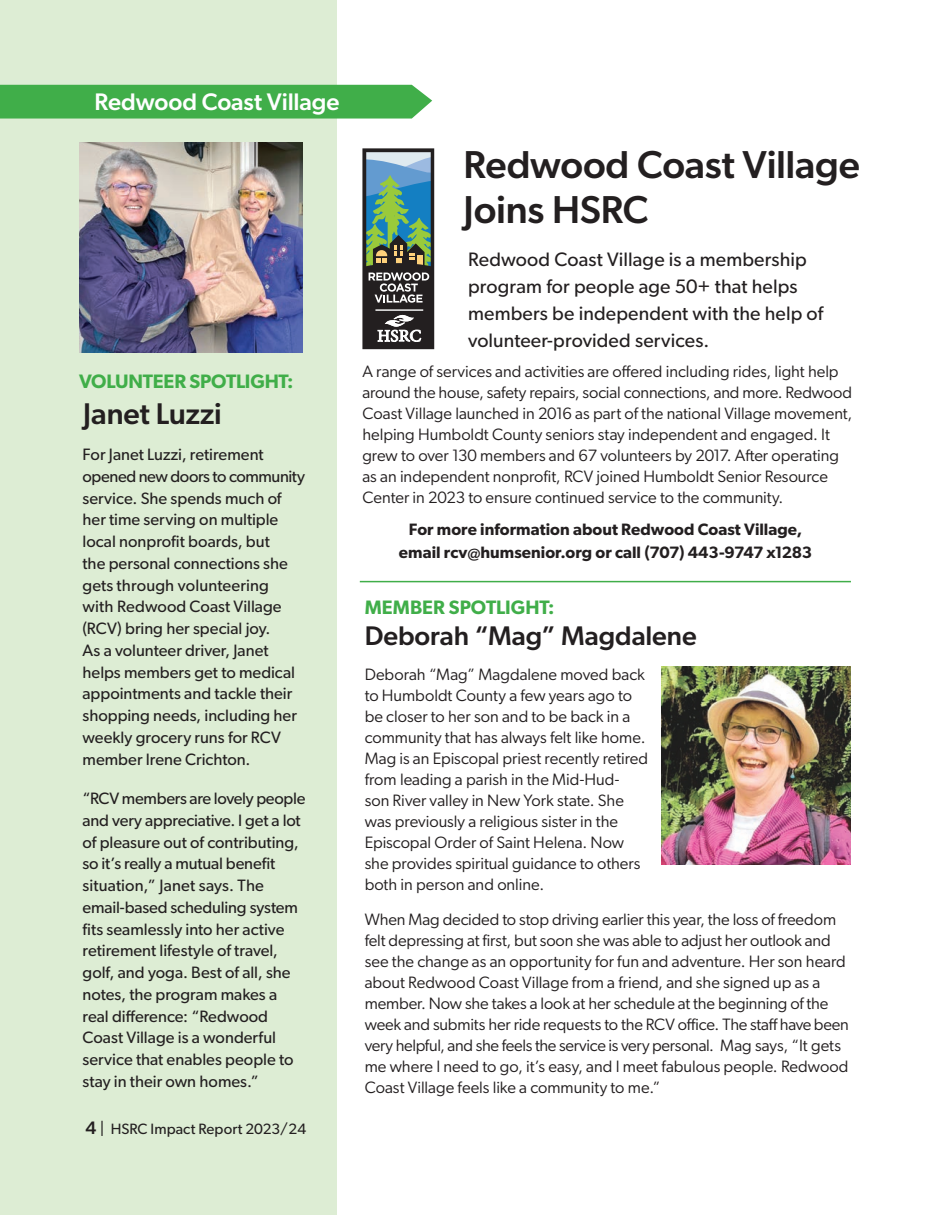
<style>
.page{position:relative;width:932px;height:1215px;background:#fff}
.page>*{position:absolute;margin:0;border:0;box-sizing:border-box;transform-origin:0 0}
.t1{font:500 39px/45px "Gibson";letter-spacing:-.005em;color:#231f20}
.t2{font:500 30px "Gibson";letter-spacing:-.005em;color:#231f20}
.t3{font:500 27px "Gibson";color:#231f20}
.t4{font:500 24px "Gibson";letter-spacing:-.005em;color:#fff}
.t5{font:19.5px/27px "Gibson";letter-spacing:.005em;color:#231f20}
.t6{font:600 19.5px "Gibson";letter-spacing:-.005em;color:#40ae49}
.t7{font:16.5px/21px "Gibson";color:#231f20}
.t8{font:16.5px/21.8px "Gibson";color:#231f20}
.t9{font:600 16.5px/22.5px "Gibson";letter-spacing:.005em;color:#231f20;text-align:center}
.t10{font:15px "Gibson";letter-spacing:.005em;color:#231f20}
.s1{font-weight:500;font-size:18px}
.s2{font-size:16.5px}
</style>
<div class="page">
<div style="left:0;top:0;width:337px;height:1215px;background:#ddedd4"></div>
<div style="left:0;top:85px;width:432px;height:34px;background:#40ae49"></div>
<hr style="left:360px;top:581px;width:490px;height:1px;background:#40ae49">
<img style="left:79px;top:142px;width:223px;height:211px">
<svg style="left:362px;top:148px;width:72px;height:201px;background:#5a726d"></svg>
<img style="left:662px;top:667px;width:188px;height:197px">
<h3 class="t4" style="left:94px;top:87px;width:246px">Redwood Coast Village</h3>
<p class="t6" style="left:79px;top:370px;width:216px">VOLUNTEER SPOTLIGHT:</p>
<h2 class="t2" style="left:83px;top:396px;width:140px">Janet Luzzi</h2>
<p class="t8" style="left:82px;top:443px;width:224px">For Janet Luzzi, retirement opened new doors to community service. She spends much of her time serving on multiple local nonprofit boards, but<br>the personal connections she gets through volunteering<br>with Redwood Coast Village (RCV) bring her special joy.<br>As a volunteer driver, Janet helps members get to medical appointments and tackle their shopping needs, including her weekly grocery runs for RCV member Irene Crichton.</p>
<p class="t8" style="left:82px;top:787px;width:224px">“RCV members are lovely people and very appreciative. I get a lot of pleasure out of contributing, so it’s really a mutual benefit situation,” Janet says. The email-based scheduling system fits seamlessly into her active retirement lifestyle of travel, golf, and yoga. Best of all, she notes, the program makes a real difference: “Redwood<br>Coast Village is a wonderful service that enables people to stay in their own homes.”</p>
<p class="t10" style="left:86px;top:1120px;width:222px"><span class="s1">4</span> <span class="s2">|</span> HSRC Impact Report 2023/24</p>
<h1 class="t1" style="left:463px;top:141px;width:398px">Redwood Coast Village<br>Joins HSRC</h1>
<p class="t5" style="left:468px;top:246px;width:356px">Redwood Coast Village is a membership program for people age 50+ that helps members be independent with the help of volunteer-provided services.</p>
<p class="t7" style="left:362px;top:360px;width:491px">A range of services and activities are offered including rides, light help around the house, safety repairs, social connections, and more. Redwood Coast Village launched in 2016 as part of the national Village movement, helping Humboldt County seniors stay independent and engaged. It grew to over 130 members and 67 volunteers by 2017. After operating as an independent nonprofit, RCV joined Humboldt Senior Resource Center in 2023 to ensure continued service to the community.</p>
<p class="t9" style="left:399px;top:518px;width:415px">For more information about Redwood Coast Village, email rcv@humsenior.org or call (707) 443-9747 x1283</p>
<p class="t6" style="left:364px;top:595px;width:191px">MEMBER SPOTLIGHT:</p>
<h3 class="t3" style="left:364px;top:620px;width:333px">Deborah “Mag” Magdalene</h3>
<p class="t7" style="left:364px;top:664px;width:285px">Deborah “Mag” Magdalene moved back to Humboldt County a few years ago to be closer to her son and to be back in a community that has always felt like home.<br>Mag is an Episcopal priest recently retired from leading a parish in the Mid-Hud-<br>son River valley in New York state. She was previously a religious sister in the Episcopal Order of Saint Helena. Now she provides spiritual guidance to others both in person and online.</p>
<p class="t7" style="left:364px;top:908px;width:485px">When Mag decided to stop driving earlier this year, the loss of freedom felt depressing at first, but soon she was able to adjust her outlook and see the change as an opportunity for fun and adventure. Her son heard about Redwood Coast Village from a friend, and she signed up as a member. Now she takes a look at her schedule at the beginning of the week and submits her ride requests to the RCV office. The staff have been very helpful, and she feels the service is very personal. Mag says, “It gets me where I need to go, it’s easy, and I meet fabulous people. Redwood Coast Village feels like a community to me.”</p>
</div>
